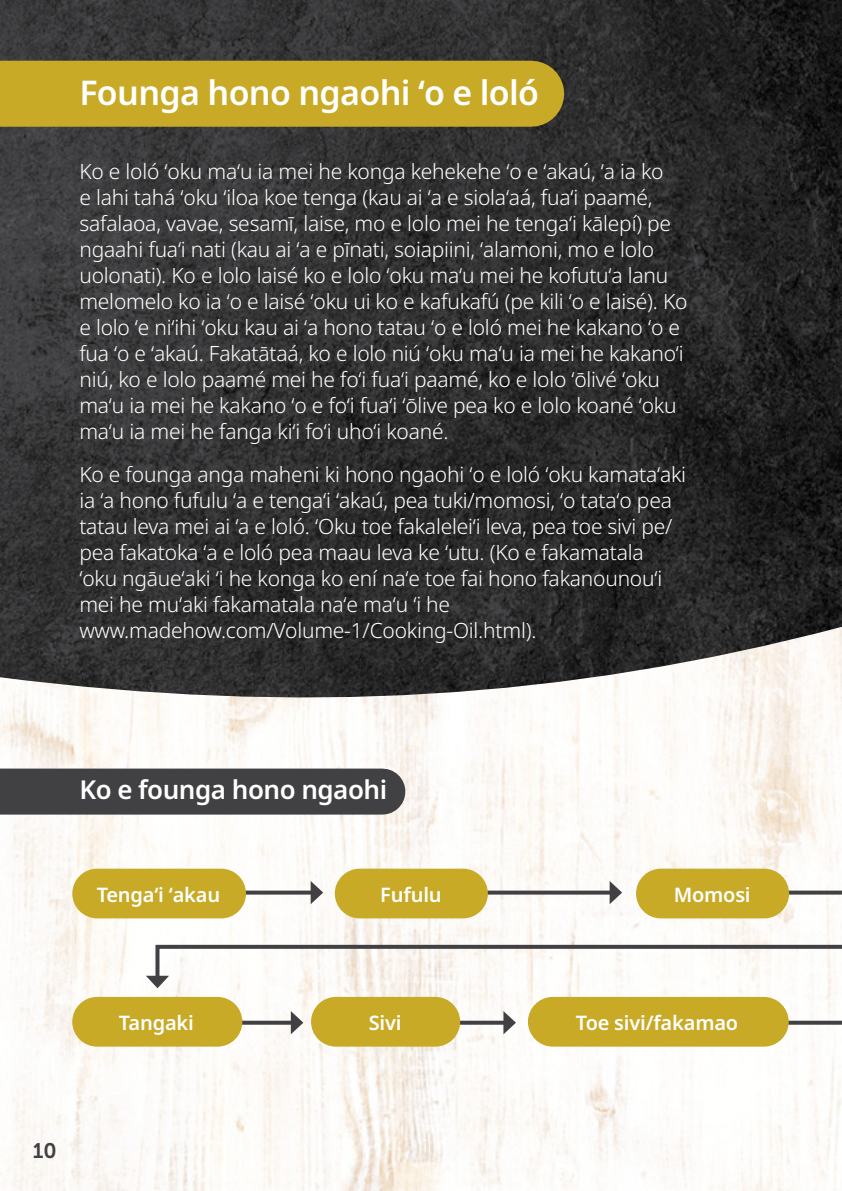
<style>
.page{position:relative;width:842px;height:1191px;background:#fff}
.page>*{position:absolute;margin:0;border:0;box-sizing:border-box;transform-origin:0 0}
.t1{font:600 34px "Noto Sans";letter-spacing:-.02em;color:#fff}
.t2{font:600 26px "Noto Sans";letter-spacing:-.02em;color:#fff}
.t3{font:300 21px/26px "Noto Sans";letter-spacing:-.01em;color:#fff}
.t4{font:21px "Museo Sans 700";color:#414042}
.t5{font:600 20px "Noto Sans";letter-spacing:-.01em;color:#fff}
</style>
<div class="page">
<img style="left:0;top:699px;width:842px;height:492px">
<svg style="left:153px;top:909px;width:689px;height:74px"></svg>
<svg style="left:146px;top:975px;width:23px;height:13px"></svg>
<svg style="left:246px;top:890px;width:65px;height:4px"></svg>
<svg style="left:311px;top:881px;width:12px;height:23px"></svg>
<svg style="left:488px;top:890px;width:122px;height:4px"></svg>
<svg style="left:610px;top:881px;width:12px;height:23px"></svg>
<svg style="left:789px;top:890px;width:53px;height:4px"></svg>
<svg style="left:242px;top:1020px;width:49px;height:4px"></svg>
<svg style="left:291px;top:1011px;width:12px;height:23px"></svg>
<svg style="left:460px;top:1020px;width:43px;height:4px"></svg>
<svg style="left:503px;top:1011px;width:13px;height:23px"></svg>
<svg style="left:789px;top:1020px;width:53px;height:4px"></svg>
<img style="left:0;top:0;width:842px;height:699px">
<div style="left:0;top:61px;width:531px;height:66px;background:#c8aa27"></div>
<div style="left:311px;top:997px;width:149px;height:49px;background:#c8aa27;border-radius:25px"></div>
<div style="left:528px;top:997px;width:261px;height:49px;background:#c8aa27;border-radius:25px"></div>
<div style="left:72px;top:997px;width:170px;height:49px;background:#c8aa27;border-radius:25px"></div>
<div style="left:636px;top:868px;width:153px;height:50px;background:#c8aa27;border-radius:25px"></div>
<div style="left:335px;top:868px;width:153px;height:50px;background:#c8aa27;border-radius:25px"></div>
<div style="left:72px;top:868px;width:174px;height:50px;background:#c8aa27;border-radius:25px"></div>
<div style="left:0;top:768px;width:382px;height:46px;background:#414042"></div>
<h1 class="t1" style="left:79px;top:73px;width:461px">Founga hono ngaohi ʻo e loló</h1>
<p class="t3" style="left:79px;top:159px;width:610px">Ko e loló ʻoku maʻu ia mei he konga kehekehe ʻo e ʻakaú, ʻa ia ko<br>e lahi tahá ʻoku ʻiloa koe tenga (kau ai ʻa e siolaʻaá, fuaʻi paamé, safalaoa, vavae, sesamī, laise, mo e lolo mei he tengaʻi kālepí) pe ngaahi fuaʻi nati (kau ai ʻa e pīnati, soiapiini, ʻalamoni, mo e lolo uolonati). Ko e lolo laisé ko e lolo ʻoku maʻu mei he kofutuʻa lanu melomelo ko ia ʻo e laisé ʻoku ui ko e kafukafú (pe kili ʻo e laisé). Ko e lolo ʻe niʻihi ʻoku kau ai ʻa hono tatau ʻo e loló mei he kakano ʻo e fua ʻo e ʻakaú. Fakatātaá, ko e lolo niú ʻoku maʻu ia mei he kakanoʻi niú, ko e lolo paamé mei he foʻi fuaʻi paamé, ko e lolo ʻōlivé ʻoku maʻu ia mei he kakano ʻo e foʻi fuaʻi ʻōlive pea ko e lolo koané ʻoku maʻu ia mei he fanga kiʻi foʻi uhoʻi koané.</p>
<p class="t3" style="left:79px;top:462px;width:608px">Ko e founga anga maheni ki hono ngaohi ʻo e loló ʻoku kamataʻaki ia ʻa hono fufulu ʻa e tengaʻi ʻakaú, pea tuki/momosi, ʻo tataʻo pea tatau leva mei ai ʻa e loló. ʻOku toe fakaleleiʻi leva, pea toe sivi pe/ pea fakatoka ʻa e loló pea maau leva ke ʻutu. (Ko e fakamatala ʻoku ngāueʻaki ʻi he konga ko ení naʻe toe fai hono fakanounouʻi mei he muʻaki fakamatala naʻe maʻu ʻi he www.madehow.com/Volume-1/Cooking-Oil.html).</p>
<p class="t2" style="left:79px;top:775px;width:309px">Ko e founga hono ngaohi</p>
<p class="t5" style="left:97px;top:883px;width:125px">Tengaʻi ʻakau</p>
<p class="t5" style="left:380px;top:883px;width:63px">Fufulu</p>
<p class="t5" style="left:674px;top:883px;width:78px">Momosi</p>
<p class="t4" style="left:33px;top:1139px;width:25px">10</p>
<p class="t5" style="left:119px;top:1011px;width:76px">Tangaki</p>
<p class="t5" style="left:369px;top:1011px;width:34px">Sivi</p>
<p class="t5" style="left:576px;top:1011px;width:164px">Toe sivi/fakamao</p>
</div>
